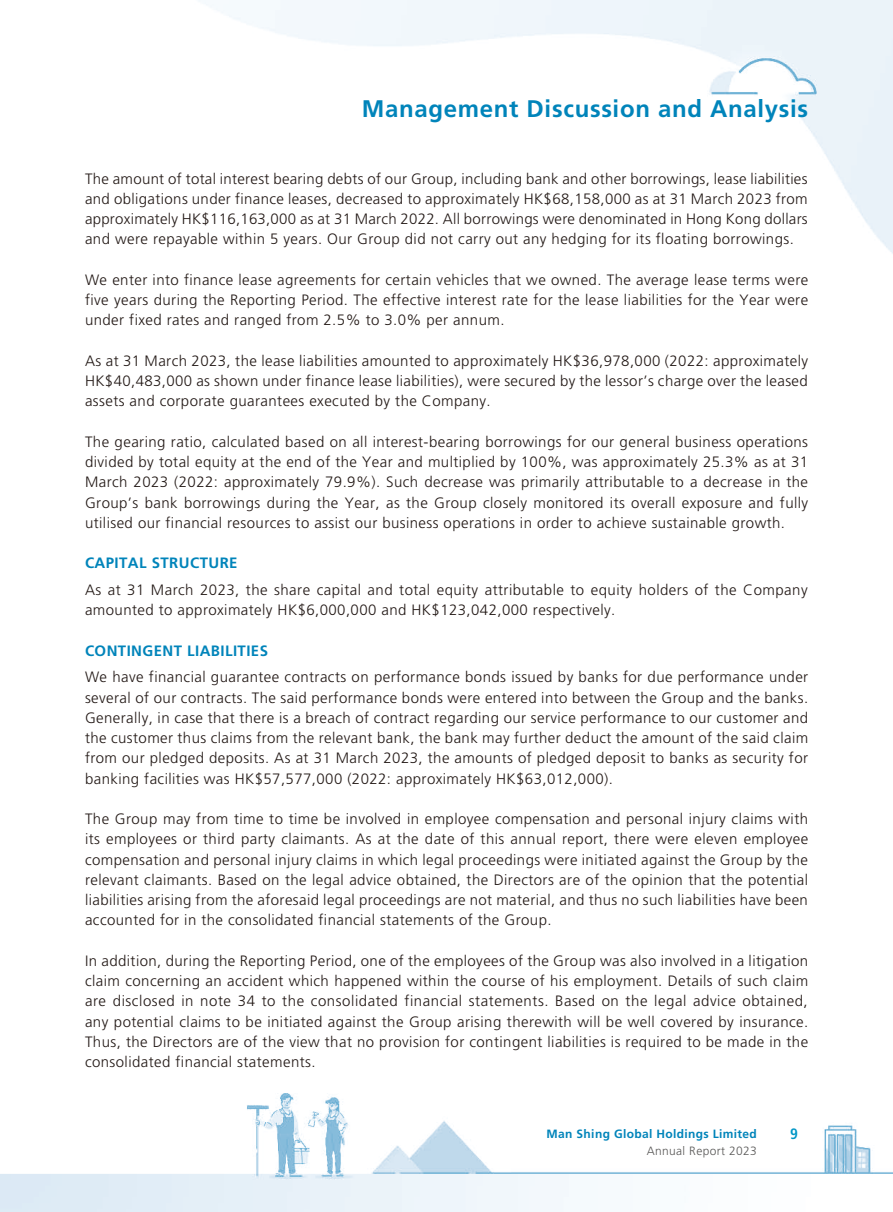
<style>
.page{position:relative;width:893px;height:1212px;background:#fff}
.page>*{position:absolute;margin:0;border:0;box-sizing:border-box;transform-origin:0 0}
.t1{font:700 24px "Frutiger LT Std";letter-spacing:.03em;color:#0084ba}
.t2{font:300 15px/20.2px "Frutiger LT Std";letter-spacing:.03em;color:#231916;text-align:justify}
.t3{font:700 15px "Frutiger LT Std";letter-spacing:.03em;color:#0084ba}
.t4{font:700 condensed 15px "Frutiger LT Std";color:#0096c6}
.t5{font:700 12px "Frutiger LT Std";letter-spacing:.03em;color:#0084ba}
.t6{font:300 12px "Frutiger LT Std";letter-spacing:.03em;color:#595857}
</style>
<div class="page">
<img style="left:0;top:0;width:893px;height:1212px">
<h1 class="t1" style="left:362px;top:95px;width:448px">Management Discussion and Analysis</h1>
<p class="t2" style="left:85px;top:168px;width:724px">The amount of total interest bearing debts of our Group, including bank and other borrowings, lease liabilities and obligations under finance leases, decreased to approximately HK$68,158,000 as at 31 March 2023 from approximately HK$116,163,000 as at 31 March 2022. All borrowings were denominated in Hong Kong dollars and were repayable within 5 years. Our Group did not carry out any hedging for its floating borrowings.</p>
<p class="t2" style="left:85px;top:270px;width:725px">We enter into finance lease agreements for certain vehicles that we owned. The average lease terms were five years during the Reporting Period. The effective interest rate for the lease liabilities for the Year were under fixed rates and ranged from 2.5% to 3.0% per annum.</p>
<p class="t2" style="left:85px;top:351px;width:725px">As at 31 March 2023, the lease liabilities amounted to approximately HK$36,978,000 (2022: approximately HK$40,483,000 as shown under finance lease liabilities), were secured by the lessor’s charge over the leased assets and corporate guarantees executed by the Company.</p>
<p class="t2" style="left:85px;top:432px;width:725px">The gearing ratio, calculated based on all interest-bearing borrowings for our general business operations divided by total equity at the end of the Year and multiplied by 100%, was approximately 25.3% as at 31<br>March 2023 (2022: approximately 79.9%). Such decrease was primarily attributable to a decrease in the Group’s bank borrowings during the Year, as the Group closely monitored its overall exposure and fully utilised our financial resources to assist our business operations in order to achieve sustainable growth.</p>
<p class="t3" style="left:85px;top:554px;width:154px">CAPITAL STRUCTURE</p>
<p class="t2" style="left:85px;top:580px;width:724px">As at 31 March 2023, the share capital and total equity attributable to equity holders of the Company amounted to approximately HK$6,000,000 and HK$123,042,000 respectively.</p>
<p class="t3" style="left:85px;top:642px;width:185px">CONTINGENT LIABILITIES</p>
<p class="t2" style="left:85px;top:667px;width:725px">We have financial guarantee contracts on performance bonds issued by banks for due performance under several of our contracts. The said performance bonds were entered into between the Group and the banks.<br>Generally, in case that there is a breach of contract regarding our service performance to our customer and the customer thus claims from the relevant bank, the bank may further deduct the amount of the said claim from our pledged deposits. As at 31 March 2023, the amounts of pledged deposit to banks as security for banking facilities was HK$57,577,000 (2022: approximately HK$63,012,000).</p>
<p class="t2" style="left:85px;top:809px;width:725px">The Group may from time to time be involved in employee compensation and personal injury claims with its employees or third party claimants. As at the date of this annual report, there were eleven employee compensation and personal injury claims in which legal proceedings were initiated against the Group by the relevant claimants. Based on the legal advice obtained, the Directors are of the opinion that the potential liabilities arising from the aforesaid legal proceedings are not material, and thus no such liabilities have been accounted for in the consolidated financial statements of the Group.</p>
<p class="t2" style="left:85px;top:951px;width:725px">In addition, during the Reporting Period, one of the employees of the Group was also involved in a litigation claim concerning an accident which happened within the course of his employment. Details of such claim are disclosed in note 34 to the consolidated financial statements. Based on the legal advice obtained, any potential claims to be initiated against the Group arising therewith will be well covered by insurance.<br>Thus, the Directors are of the view that no provision for contingent liabilities is required to be made in the consolidated financial statements.</p>
<p class="t5" style="left:547px;top:1127px;width:212px">Man Shing Global Holdings Limited</p>
<p class="t4" style="left:790px;top:1124px;width:9px">9</p>
<p class="t6" style="left:647px;top:1144px;width:111px">Annual Report 2023</p>
</div>
